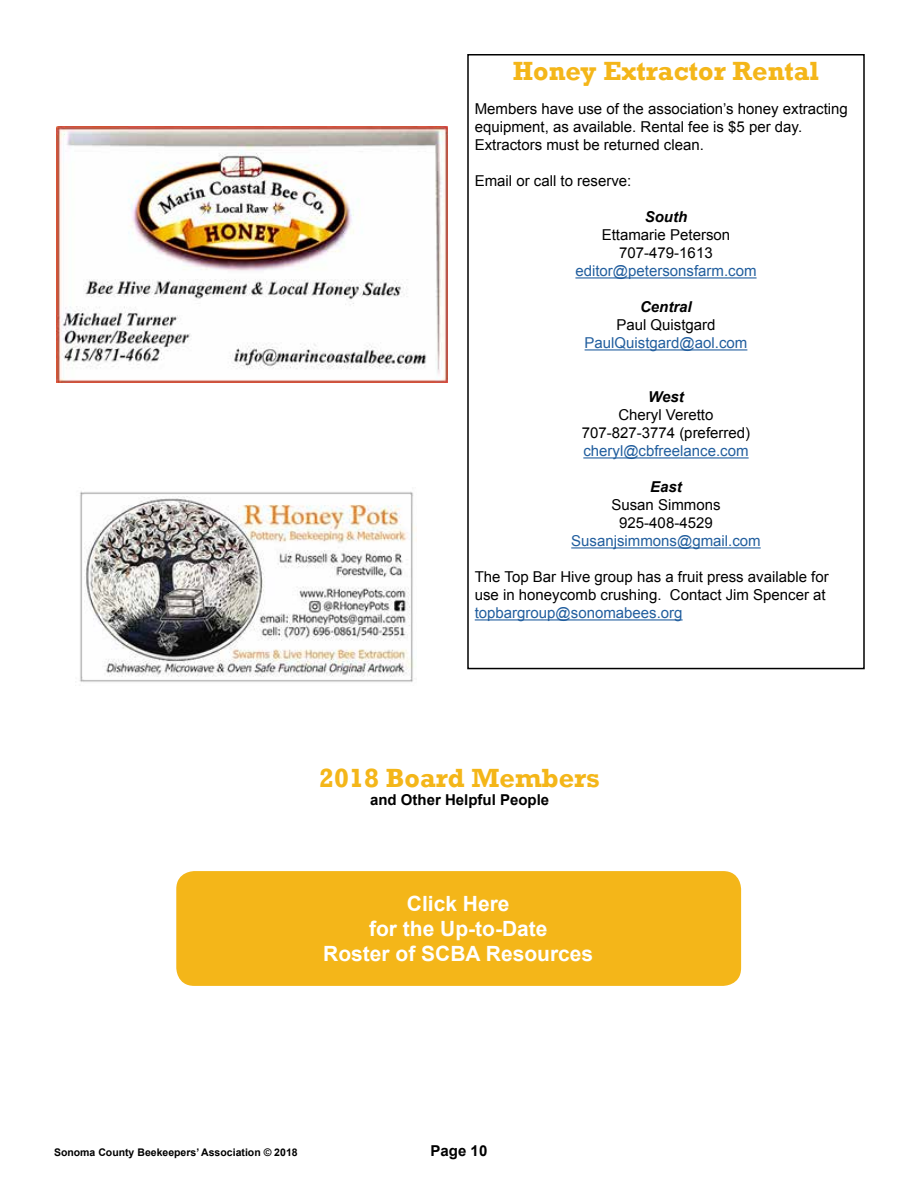
<style>
.page{position:relative;width:918px;height:1188px;background:#fff}
.page>*{position:absolute;margin:0;border:0;box-sizing:border-box;transform-origin:0 0}
.t1{font:700 27px "Rockwell";color:#f4b619}
.t2{font:700 21px/25.2px "Arial";color:#fff;text-align:center}
.t3{font:15px/18px "Arial";color:#000;text-align:center}
.t4{font:15px "Arial";color:#215e9e}
.t5{font:700 15px "Arial";color:#000}
.t6{font:italic 700 15px "Arial";color:#000}
.t7{font:700 10.5px "Arial";color:#000}
</style>
<div class="page">
<img style="left:56px;top:126px;width:392px;height:257px">
<hr style="left:575px;top:277px;width:182px;height:1px;background:#215e9e">
<hr style="left:585px;top:349px;width:162px;height:1px;background:#215e9e">
<hr style="left:583px;top:457px;width:166px;height:1px;background:#215e9e">
<hr style="left:571px;top:547px;width:190px;height:1px;background:#215e9e">
<hr style="left:475px;top:619px;width:208px;height:1px;background:#215e9e">
<img style="left:79px;top:491px;width:336px;height:191px">
<div style="left:176px;top:871px;width:565px;height:115px;background:#f4b619;border-radius:18px"></div>
<h1 class="t1" style="left:513px;top:55px;width:308px">Honey Extractor Rental</h1>
<p class="t3" style="left:475px;top:100px;width:375px;text-align:left">Members have use of the association’s honey extracting equipment, as available. Rental fee is $5 per day.<br>Extractors must be returned clean.</p>
<p class="t3" style="left:475px;top:172px;width:158px">Email or call to reserve:</p>
<p class="t6" style="left:645px;top:207px;width:44px">South</p>
<p class="t3" style="left:602px;top:226px;width:130px">Ettamarie Peterson<br>707-479-1613</p>
<p class="t4" style="left:575px;top:261px;width:183px">editor@petersonsfarm.com</p>
<p class="t6" style="left:640px;top:297px;width:53px">Central</p>
<p class="t3" style="left:616px;top:316px;width:101px">Paul Quistgard</p>
<p class="t4" style="left:585px;top:333px;width:164px">PaulQuistgard@aol.com</p>
<p class="t6" style="left:648px;top:387px;width:37px">West</p>
<p class="t3" style="left:582px;top:406px;width:170px">Cheryl Veretto<br>707-827-3774 (preferred)</p>
<p class="t4" style="left:583px;top:441px;width:167px">cheryl@cbfreelance.com</p>
<p class="t6" style="left:650px;top:477px;width:33px">East</p>
<p class="t3" style="left:611px;top:496px;width:111px">Susan Simmons<br>925-408-4529</p>
<p class="t4" style="left:571px;top:531px;width:191px">Susanjsimmons@gmail.com</p>
<p class="t3" style="left:475px;top:568px;width:356px;text-align:left">The Top Bar Hive group has a fruit press available for use in honeycomb crushing. Contact Jim Spencer at</p>
<p class="t4" style="left:475px;top:603px;width:209px">topbargroup@sonomabees.org</p>
<h1 class="t1" style="left:319px;top:761px;width:282px">2018 Board Members</h1>
<p class="t5" style="left:370px;top:789px;width:181px">and Other Helpful People</p>
<h2 class="t2" style="left:323px;top:891px;width:271px">Click Here<br>for the Up-to-Date<br>Roster of SCBA Resources</h2>
<p class="t7" style="left:54px;top:1145px;width:245px">Sonoma County Beekeepers’ Association © 2018</p>
<p class="t5" style="left:431px;top:1140px;width:58px">Page 10</p>
</div>
